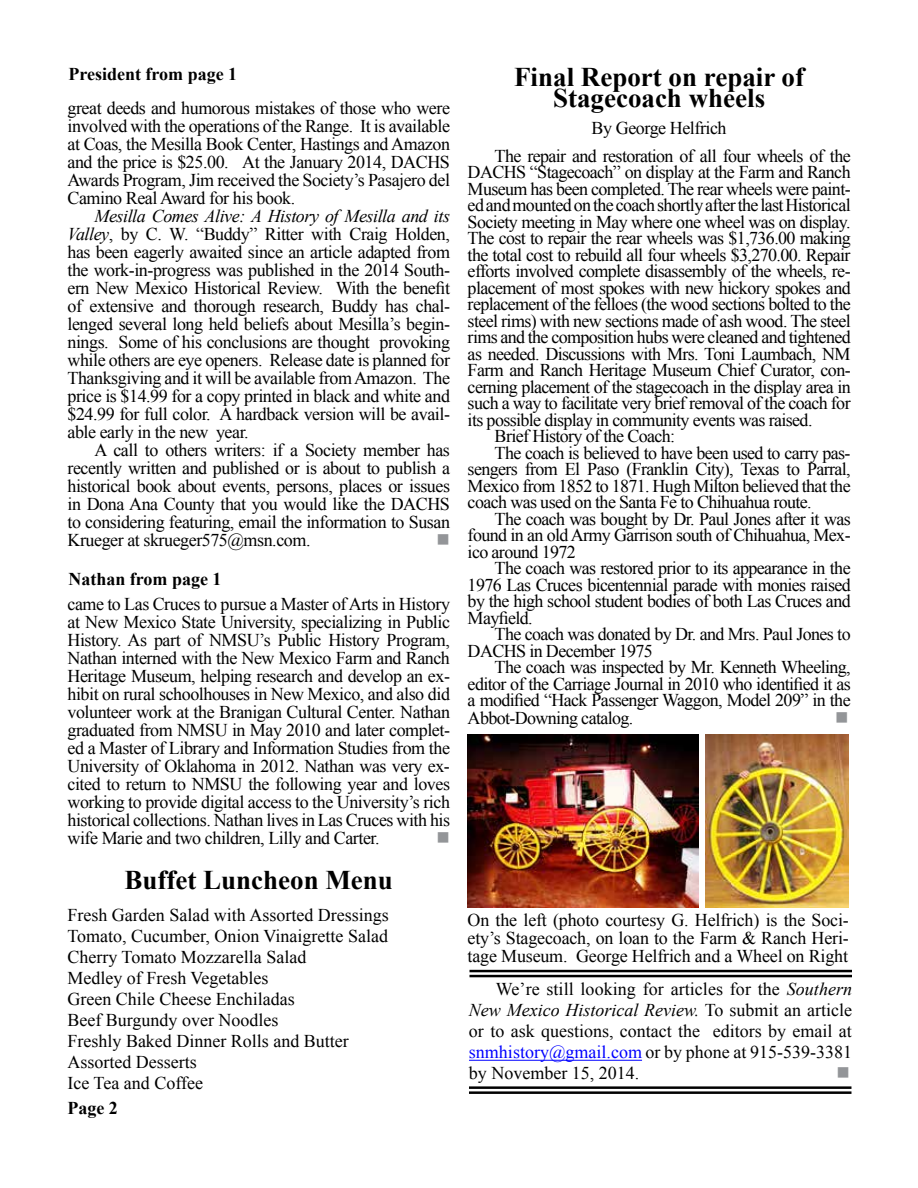
<style>
.page{position:relative;width:918px;height:1188px;background:#fff}
.page>*{position:absolute;margin:0;border:0;box-sizing:border-box;transform-origin:0 0}
.t1{font:700 27px/21px "Times New Roman";color:#000;text-align:center}
.t2{font:18px/18px "Times New Roman";letter-spacing:-.035em;color:#000;text-align:justify}
.t3{font:18px/21px "Times New Roman";color:#000}
.t4{font:700 18px "Times New Roman";color:#000}
.t5{font:18px "Wingdings";color:#939598}
.s1{font-style:italic}
.s2{color:#00f}
</style>
<div class="page">
<hr style="left:469px;top:1060px;width:173px;height:1px;background:#00f">
<hr style="left:470px;top:970px;width:382px;height:2px;background:#000">
<hr style="left:470px;top:975px;width:382px;height:2px;background:#000">
<hr style="left:469px;top:1086px;width:382px;height:3px;background:#000">
<hr style="left:469px;top:1091px;width:382px;height:3px;background:#000">
<img style="left:468px;top:734px;width:230px;height:173px">
<img style="left:706px;top:734px;width:143px;height:173px">
<p class="t4" style="left:68px;top:61px;width:170px">President from page 1</p>
<h1 class="t1" style="left:514px;top:66px;width:291px">Final Report on repair of<br>Stagecoach wheels</h1>
<p class="t2" style="left:495px;top:114px;width:358px;line-height:27.3px;text-indent:97px">By George Helfrich<br>The repair and restoration of all four wheels of the</p>
<p class="t2" style="left:468px;top:163px;width:385px">DACHS “Stagecoach” on display at the Farm and Ranch</p>
<p class="t2" style="left:468px;top:179px;width:385px">Museum has been completed. The rear wheels were paint-</p>
<p class="t2" style="left:468px;top:196px;width:385px">ed and mounted on the coach shortly after the last Historical</p>
<p class="t2" style="left:468px;top:212px;width:385px">Society meeting in May where one wheel was on display.</p>
<p class="t2" style="left:468px;top:229px;width:385px">The cost to repair the rear wheels was $1,736.00 making</p>
<p class="t2" style="left:468px;top:245px;width:385px">the total cost to rebuild all four wheels $3,270.00. Repair</p>
<p class="t2" style="left:468px;top:262px;width:385px">efforts involved complete disassembly of the wheels, re-</p>
<p class="t2" style="left:468px;top:278px;width:385px">placement of most spokes with new hickory spokes and</p>
<p class="t2" style="left:468px;top:295px;width:385px">replacement of the felloes (the wood sections bolted to the</p>
<p class="t2" style="left:468px;top:311px;width:385px">steel rims) with new sections made of ash wood. The steel</p>
<p class="t2" style="left:468px;top:328px;width:385px">rims and the composition hubs were cleaned and tightened</p>
<p class="t2" style="left:468px;top:344px;width:385px">as needed. Discussions with Mrs. Toni Laumbach, NM</p>
<p class="t2" style="left:468px;top:361px;width:385px">Farm and Ranch Heritage Museum Chief Curator, con-</p>
<p class="t2" style="left:468px;top:377px;width:385px">cerning placement of the stagecoach in the display area in</p>
<p class="t2" style="left:468px;top:394px;width:385px">such a way to facilitate very brief removal of the coach for</p>
<p class="t2" style="left:468px;top:410px;width:346px">its possible display in community events was raised.</p>
<p class="t2" style="left:495px;top:427px;width:182px">Brief History of the Coach:</p>
<p class="t2" style="left:495px;top:443px;width:357px">The coach is believed to have been used to carry pas-</p>
<p class="t2" style="left:468px;top:460px;width:385px">sengers from El Paso (Franklin City), Texas to Parral,</p>
<p class="t2" style="left:468px;top:476px;width:385px">Mexico from 1852 to 1871. Hugh Milton believed that the</p>
<p class="t2" style="left:468px;top:493px;width:346px">coach was used on the Santa Fe to Chihuahua route.</p>
<p class="t2" style="left:495px;top:509px;width:358px">The coach was bought by Dr. Paul Jones after it was</p>
<p class="t2" style="left:468px;top:526px;width:385px">found in an old Army Garrison south of Chihuahua, Mex-</p>
<p class="t2" style="left:468px;top:542px;width:110px">ico around 1972</p>
<p class="t2" style="left:495px;top:559px;width:358px">The coach was restored prior to its appearance in the</p>
<p class="t2" style="left:468px;top:575px;width:385px">1976 Las Cruces bicentennial parade with monies raised</p>
<p class="t2" style="left:468px;top:592px;width:385px">by the high school student bodies of both Las Cruces and</p>
<p class="t2" style="left:468px;top:608px;width:67px">Mayfield.</p>
<p class="t2" style="left:495px;top:625px;width:358px">The coach was donated by Dr. and Mrs. Paul Jones to</p>
<p class="t2" style="left:468px;top:641px;width:187px">DACHS in December 1975</p>
<p class="t2" style="left:495px;top:658px;width:358px">The coach was inspected by Mr. Kenneth Wheeling,</p>
<p class="t2" style="left:468px;top:674px;width:385px">editor of the Carriage Journal in 2010 who identified it as</p>
<p class="t2" style="left:468px;top:691px;width:385px">a modified “Hack Passenger Waggon, Model 209” in the</p>
<p class="t2" style="left:468px;top:709px;width:167px">Abbot-Downing catalog.</p>
<p class="t5" style="left:835px;top:708px;width:15px">■</p>
<p class="t2" style="left:68px;top:99px;width:384px">great deeds and humorous mistakes of those who were involved with the operations of the Range. It is available at Coas, the Mesilla Book Center, Hastings and Amazon and the price is $25.00. At the January 2014, DACHS Awards Program, Jim received the Society’s Pasajero del Camino Real Award for his book.</p>
<p class="t2" style="left:68px;top:207px;width:384px;text-indent:27px"><span class="s1">Mesilla Comes Alive: A History of Mesilla and its Valley</span>, by C. W. “Buddy” Ritter with Craig Holden, has been eagerly awaited since an article adapted from the work-in-progress was published in the 2014 South&shy;ern New Mexico Historical Review. With the benefit of extensive and thorough research, Buddy has chal&shy;lenged several long held beliefs about Mesilla’s begin&shy;nings. Some of his conclusions are thought provoking while others are eye openers. Release date is planned for Thanksgiving and it will be available from Amazon. The price is $14.99 for a copy printed in black and white and $24.99 for full color. A hardback version will be avail&shy;able early in the new year.</p>
<p class="t2" style="left:68px;top:441px;width:384px;text-indent:27px">A call to others writers: if a Society member has recently written and published or is about to publish a historical book about events, persons, places or issues in Dona Ana County that you would like the DACHS to considering featuring, email the information to Susan Krueger at skrueger575@msn.com.</p>
<p class="t5" style="left:437px;top:530px;width:15px">■</p>
<p class="t4" style="left:68px;top:566px;width:155px">Nathan from page 1</p>
<p class="t2" style="left:68px;top:595px;width:384px">came to Las Cruces to pursue a Master of Arts in History at New Mexico State University, specializing in Public History. As part of NMSU’s Public History Program, Nathan interned with the New Mexico Farm and Ranch Heritage Museum, helping research and develop an ex&shy;hibit on rural schoolhouses in New Mexico, and also did volunteer work at the Branigan Cultural Center. Nathan graduated from NMSU in May 2010 and later complet&shy;ed a Master of Library and Information Studies from the University of Oklahoma in 2012. Nathan was very ex&shy;cited to return to NMSU the following year and loves working to provide digital access to the University’s rich historical collections. Nathan lives in Las Cruces with his wife Marie and two children, Lilly and Carter.</p>
<p class="t5" style="left:437px;top:828px;width:15px">■</p>
<h1 class="t1" style="left:124px;top:869px;width:270px">Buffet Luncheon Menu</h1>
<p class="t3" style="left:68px;top:904px;width:323px">Fresh Garden Salad with Assorted Dressings<br>Tomato, Cucumber, Onion Vinaigrette Salad<br>Cherry Tomato Mozzarella Salad<br>Medley of Fresh Vegetables<br>Green Chile Cheese Enchiladas<br>Beef Burgundy over Noodles<br>Freshly Baked Dinner Rolls and Butter<br>Assorted Desserts<br>Ice Tea and Coffee</p>
<p class="t2" style="left:468px;top:911px;width:383px">On the left (photo courtesy G. Helfrich) is the Soci&shy;ety’s Stagecoach, on loan to the Farm &amp; Ranch Heri&shy;tage Museum. George Helfrich and a Wheel on Right</p>
<p class="t2" style="left:469px;top:978px;width:385px;line-height:21px;text-indent:27px">We’re still looking for articles for the <span class="s1">Southern New Mexico Historical Review.</span> To submit an article or to ask questions, contact the editors by email at <span class="s2">snmhistory@gmail.com</span> or by phone at 915-539-3381 by November 15, 2014.</p>
<p class="t5" style="left:837px;top:1063px;width:15px">■</p>
<p class="t4" style="left:68px;top:1096px;width:52px">Page 2</p>
</div>
